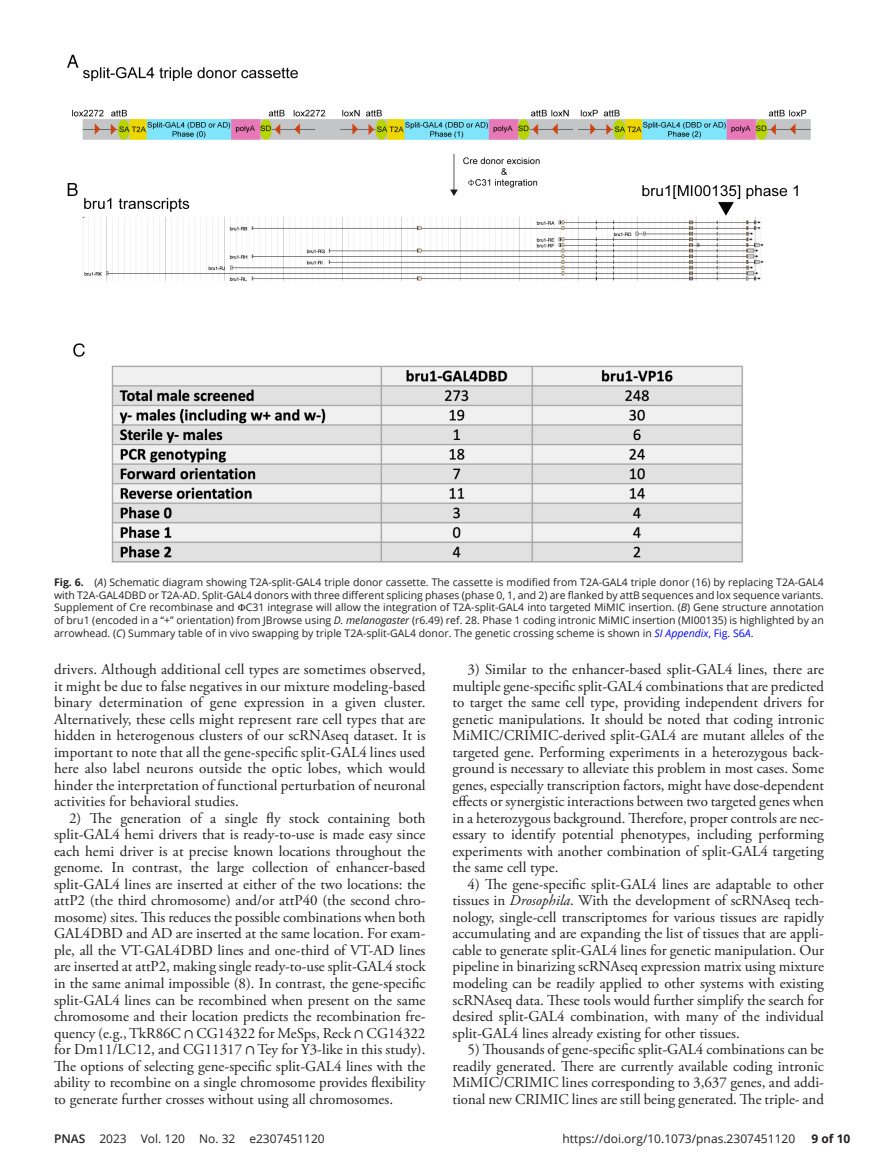
<style>
.page{position:relative;width:878px;height:1175px;background:#fff}
.page>*{position:absolute;margin:0;border:0;box-sizing:border-box;transform-origin:0 0}
.t1{font:15px/16.5px "Adobe Garamond Pro";color:#231f20;text-align:justify}
.t2{font:12px "Open Sans";color:#231f20}
.t3{font:700 12px "Open Sans";color:#231f20}
.t4{font:10.5px/12.8px "Open Sans";color:#231f20;text-align:justify}
.s1{font-weight:700}
.s2{font-style:italic}
.s3{font-family:"STIX"}
.s4{font-style:italic;color:#00f}
.s5{color:#00f}
.s6{font-weight:600}
</style>
<div class="page">
<img style="left:67px;top:54px;width:744px;height:509px">
<p class="t4" style="left:54px;top:575px;width:771px"><span class="s1">Fig. 6.</span> (<span class="s2">A</span>) Schematic diagram showing T2A-split-GAL4 triple donor cassette. The cassette is modified from T2A-GAL4 triple donor (16) by replacing T2A-GAL4 with T2A-GAL4DBD or T2A-AD. Split-GAL4 donors with three different splicing phases (phase 0, 1, and 2) are flanked by attB sequences and lox sequence variants.<br>Supplement of Cre recombinase and <span class="s3">Φ</span>C31 integrase will allow the integration of T2A-split-GAL4 into targeted MiMIC insertion. (<span class="s2">B</span>) Gene structure annotation of bru1 (encoded in a “+” orientation) from JBrowse using <span class="s2">D. melanogaster</span> (r6.49) ref. 28. Phase 1 coding intronic MiMIC insertion (MI00135) is highlighted by an arrowhead. (<span class="s2">C</span>) Summary table of in vivo swapping by triple T2A-split-GAL4 donor. The genetic crossing scheme is shown in <span class="s4">SI Appendix</span><span class="s5">, Fig. S6</span><span class="s4">A</span>.</p>
<p class="t1" style="left:54px;top:662px;width:373px">drivers. Although additional cell types are sometimes observed, it might be due to false negatives in our mixture modeling-based binary determination of gene expression in a given cluster.<br>Alternatively, these cells might represent rare cell types that are hidden in heterogenous clusters of our scRNAseq dataset. It is important to note that all the gene-specific split-GAL4 lines used here also label neurons outside the optic lobes, which would hinder the interpretation of functional perturbation of neuronal activities for behavioral studies.</p>
<p class="t1" style="left:54px;top:810px;width:373px;text-indent:15px">2) The generation of a single fly stock containing both split-GAL4 hemi drivers that is ready-to-use is made easy since each hemi driver is at precise known locations throughout the genome. In contrast, the large collection of enhancer-based split-GAL4 lines are inserted at either of the two locations: the attP2 (the third chromosome) and/or attP40 (the second chro&shy;mosome) sites. This reduces the possible combinations when both GAL4DBD and AD are inserted at the same location. For exam&shy;ple, all the VT-GAL4DBD lines and one-third of VT-AD lines are inserted at attP2, making single ready-to-use split-GAL4 stock in the same animal impossible (8). In contrast, the gene-specific split-GAL4 lines can be recombined when present on the same chromosome and their location predicts the recombination fre&shy;quency (e.g., TkR86C <span class="s3">∩</span> CG14322 for MeSps, Reck <span class="s3">∩</span> CG14322 for Dm11/LC12, and CG11317 <span class="s3">∩</span> Tey for Y3-like in this study).<br>The options of selecting gene-specific split-GAL4 lines with the ability to recombine on a single chromosome provides flexibility to generate further crosses without using all chromosomes.</p>
<p class="t1" style="left:452px;top:662px;width:373px;text-indent:15px">3) Similar to the enhancer-based split-GAL4 lines, there are multiple gene-specific split-GAL4 combinations that are predicted to target the same cell type, providing independent drivers for genetic manipulations. It should be noted that coding intronic MiMIC/CRIMIC-derived split-GAL4 are mutant alleles of the targeted gene. Performing experiments in a heterozygous back&shy;ground is necessary to alleviate this problem in most cases. Some genes, especially transcription factors, might have dose-dependent effects or synergistic interactions between two targeted genes when in a heterozygous background. Therefore, proper controls are nec&shy;essary to identify potential phenotypes, including performing experiments with another combination of split-GAL4 targeting the same cell type.</p>
<p class="t1" style="left:452px;top:876px;width:373px;text-indent:15px">4) The gene-specific split-GAL4 lines are adaptable to other tissues in <span class="s2">Drosophila</span>. With the development of scRNAseq tech&shy;nology, single-cell transcriptomes for various tissues are rapidly accumulating and are expanding the list of tissues that are appli&shy;cable to generate split-GAL4 lines for genetic manipulation. Our pipeline in binarizing scRNAseq expression matrix using mixture modeling can be readily applied to other systems with existing scRNAseq data. These tools would further simplify the search for desired split-GAL4 combination, with many of the individual split-GAL4 lines already existing for other tissues.</p>
<p class="t1" style="left:452px;top:1041px;width:373px;text-indent:15px">5) Thousands of gene-specific split-GAL4 combinations can be readily generated. There are currently available coding intronic MiMIC/CRIMIC lines corresponding to 3,637 genes, and addi&shy;tional new CRIMIC lines are still being generated. The triple- and</p>
<p class="t2" style="left:54px;top:1130px;width:272px"><span class="s6">PNAS</span> 2023 Vol. 120 No. 32 e2307451120</p>
<p class="t2" style="left:562px;top:1130px;width:234px">https://doi.org/10.1073/pnas.2307451120</p>
<p class="t3" style="left:811px;top:1130px;width:40px">9 of 10</p>
</div>
